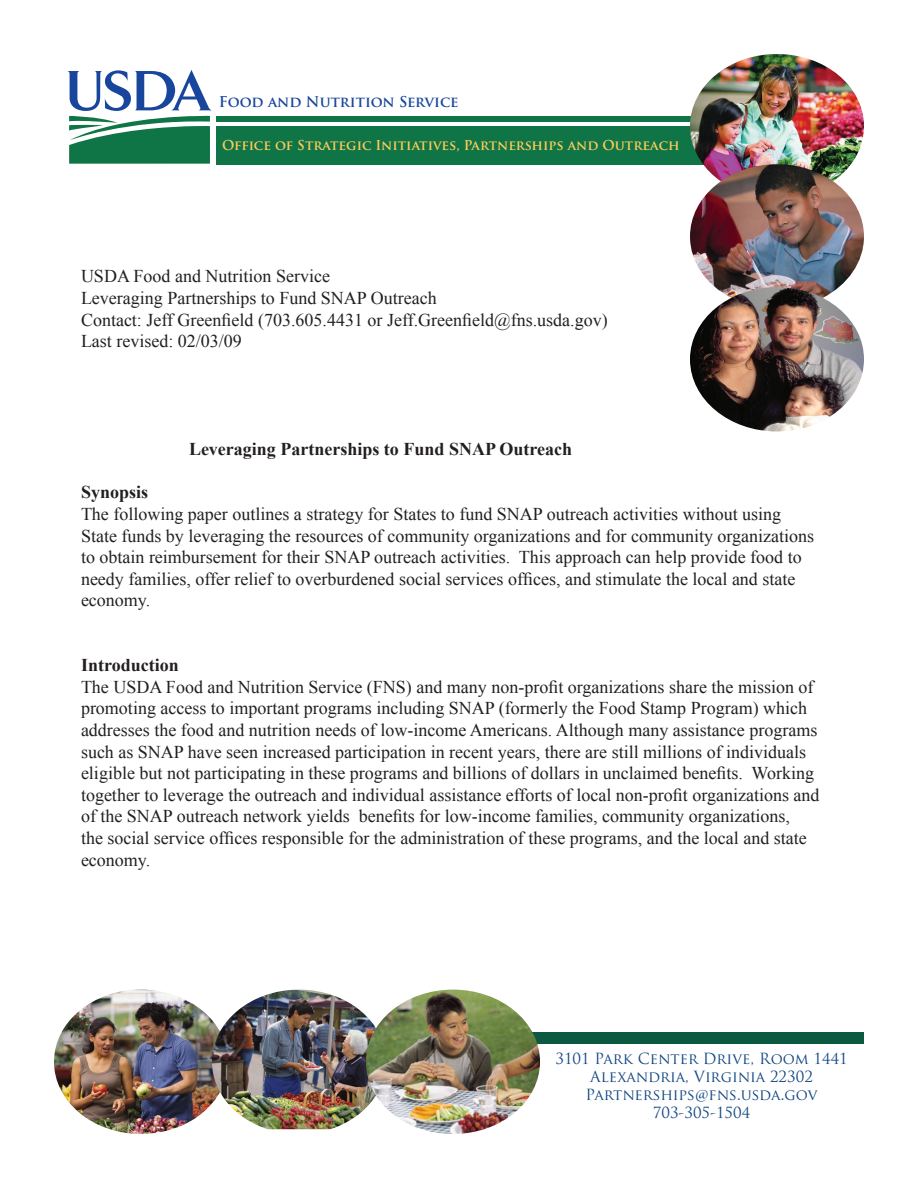
<style>
.page{position:relative;width:918px;height:1188px;background:#fff}
.page>*{position:absolute;margin:0;border:0;box-sizing:border-box;transform-origin:0 0}
.t1{font:18px/21.6px "Times New Roman";color:#231f20}
.t2{font:700 18px "Times New Roman";color:#231f20}
.t3{font:15px/18px "Trajan Pro";color:#124783;text-align:center}
.t4{font:700 14.55px "Trajan Pro";color:#18469d}
.t5{font:700 13.35px "Trajan Pro";color:#fecc5a}
</style>
<div class="page">
<div style="left:216px;top:126px;width:506px;height:38px;background:#107546"></div>
<div style="left:216px;top:116px;width:506px;height:5px;background:#107546"></div>
<svg style="left:68px;top:70px;width:144px;height:94px"></svg>
<div style="left:72px;top:1033px;width:792px;height:11px;background:#0c5941"></div>
<img style="left:54px;top:990px;width:158px;height:144px">
<img style="left:690px;top:54px;width:174px;height:110px">
<img style="left:212px;top:990px;width:154px;height:139px">
<img style="left:366px;top:990px;width:174px;height:144px">
<img style="left:690px;top:164px;width:174px;height:123px">
<img style="left:690px;top:287px;width:174px;height:145px">
<p class="t4" style="left:219px;top:92px;width:241px">Food and Nutrition Service</p>
<p class="t5" style="left:222px;top:137px;width:459px">Office of Strategic Initiatives, Partnerships and Outreach</p>
<p class="t1" style="left:81px;top:265px;width:528px">USDA Food and Nutrition Service<br>Leveraging Partnerships to Fund SNAP Outreach<br>Contact: Jeff Greenfield (703.605.4431 or Jeff.Greenfield@fns.usda.gov)<br>Last revised: 02/03/09</p>
<p class="t2" style="left:189px;top:437px;width:385px">Leveraging Partnerships to Fund SNAP Outreach</p>
<p class="t2" style="left:81px;top:480px;width:69px">Synopsis</p>
<p class="t1" style="left:81px;top:503px;width:735px">The following paper outlines a strategy for States to fund SNAP outreach activities without using State funds by leveraging the resources of community organizations and for community organizations to obtain reimbursement for their SNAP outreach activities. This approach can help provide food to needy families, offer relief to overburdened social services offices, and stimulate the local and state economy.</p>
<p class="t2" style="left:81px;top:653px;width:99px">Introduction</p>
<p class="t1" style="left:81px;top:676px;width:740px">The USDA Food and Nutrition Service (FNS) and many non-profit organizations share the mission of promoting access to important programs including SNAP (formerly the Food Stamp Program) which addresses the food and nutrition needs of low-income Americans. Although many assistance programs such as SNAP have seen increased participation in recent years, there are still millions of individuals eligible but not participating in these programs and billions of dollars in unclaimed benefits. Working together to leverage the outreach and individual assistance efforts of local non-profit organizations and of the SNAP outreach network yields benefits for low-income families, community organizations,<br>the social service offices responsible for the administration of these programs, and the local and state economy.</p>
<p class="t3" style="left:555px;top:1050px;width:294px">3101 Park Center Drive, Room 1441<br>Alexandria, Virginia 22302<br>Partnerships@fns.usda.gov<br>703-305-1504</p>
</div>
